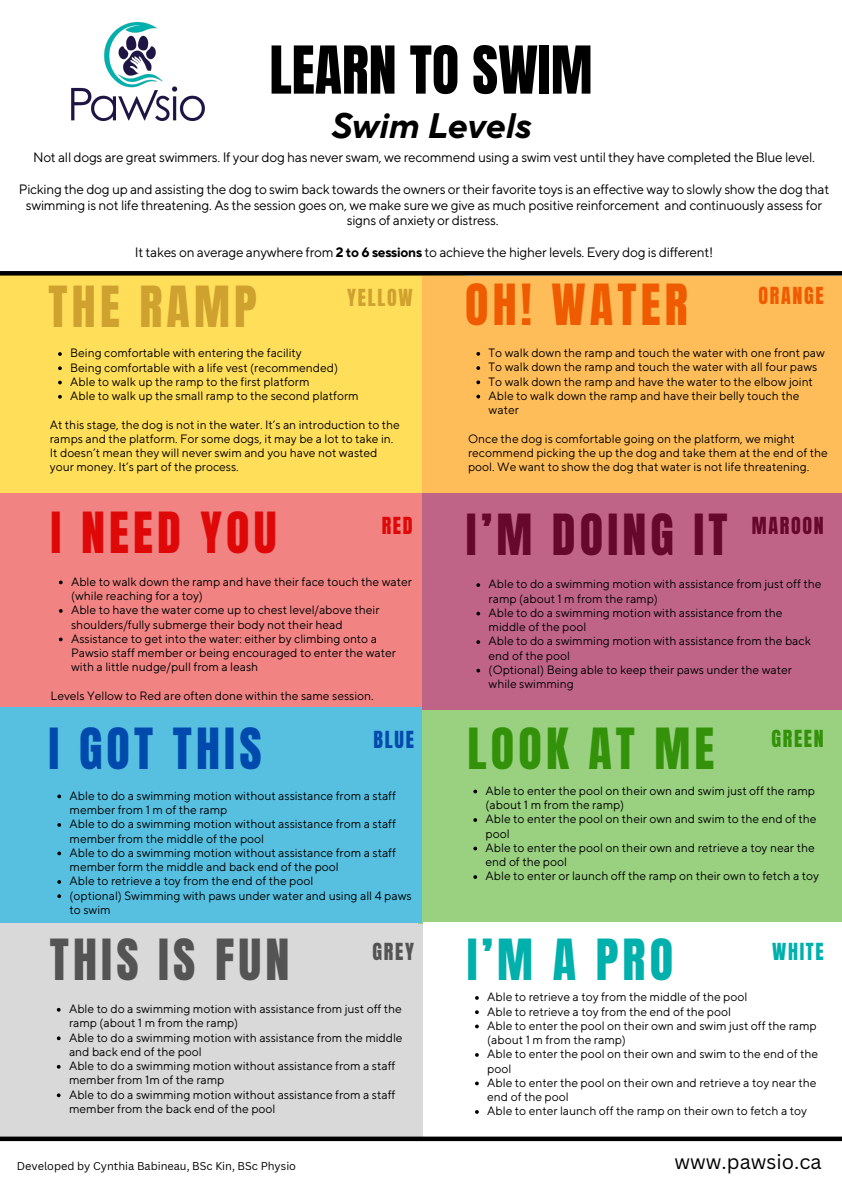
<style>
.page{position:relative;width:842px;height:1191px;background:#fff}
.page>*{position:absolute;margin:0;border:0;box-sizing:border-box;transform-origin:0 0}
.t1{font:56.1px "Anton";color:#000}
.t2{font:48.2px "Anton";letter-spacing:.085em;color:#66072c}
.t3{font:48.2px "Anton";letter-spacing:.085em;color:#545454}
.t4{font:48.2px "Anton";letter-spacing:.085em;color:#df0808}
.t5{font:48.2px "Anton";letter-spacing:.085em;color:#004aad}
.t6{font:48.2px "Anton";letter-spacing:.085em;color:#ef5b00}
.t7{font:48.2px "Anton";letter-spacing:.085em;color:#33920a}
.t8{font:48.2px "Anton";color:#00b0ac}
.t9{font:48.2px "Anton";letter-spacing:.085em;color:#cfa230}
.t10{font:italic 700 35.3px "TT Norms Pro";color:#000}
.t11{font:20px "Canva Sans";color:#000}
.t12{font:20px "Anton";letter-spacing:.085em;color:#cfa230}
.t13{font:20px "Anton";letter-spacing:.085em;color:#ef5b00}
.t14{font:20px "Anton";letter-spacing:.085em;color:#66072c}
.t15{font:20px "Anton";letter-spacing:.085em;color:#33920a}
.t16{font:20px "Anton";letter-spacing:.085em;color:#00b0ac}
.t17{font:20px "Anton";color:#004aad}
.t18{font:20px "Anton";color:#545454}
.t19{font:20px "Anton";color:#df0808}
.t20{font:13.5px/15.7px "TT Norms Pro";letter-spacing:-.02em;color:#000;text-align:center}
.t21{font:12px/14.2px "TT Norms Pro";color:#000}
.t22{font:11px "Canva Sans";color:#000}
.s1{font-weight:700}
</style>
<div class="page">
<div style="left:0;top:896px;width:518px;height:243px;background:#d9d9d9"></div>
<div style="left:418px;top:676px;width:424px;height:248px;background:#99d181"></div>
<div style="left:423px;top:922px;width:419px;height:214px;background:#fff"></div>
<div style="left:402px;top:463px;width:440px;height:246px;background:#bf6487"></div>
<div style="left:0;top:460px;width:422px;height:247px;background:#f18383"></div>
<div style="left:0;top:275px;width:465px;height:217px;background:#ffde59"></div>
<div style="left:422px;top:276px;width:420px;height:216px;background:#ffbd59"></div>
<hr style="left:0;top:271px;width:842px;height:4px;background:#000">
<div style="left:0;top:707px;width:422px;height:215px;background:#57c0e1"></div>
<svg style="left:0;top:1136px;width:842px;height:4px;background:#232323"></svg>
<img style="left:71px;top:22px;width:134px;height:99px">
<svg style="left:57px;top:1007px;width:4px;height:4px"></svg>
<svg style="left:57px;top:1036px;width:4px;height:4px"></svg>
<svg style="left:57px;top:1065px;width:4px;height:3px"></svg>
<svg style="left:476px;top:583px;width:4px;height:4px"></svg>
<svg style="left:476px;top:611px;width:4px;height:4px"></svg>
<svg style="left:476px;top:640px;width:4px;height:4px"></svg>
<svg style="left:476px;top:668px;width:4px;height:4px"></svg>
<svg style="left:475px;top:996px;width:4px;height:3px"></svg>
<svg style="left:475px;top:1010px;width:4px;height:3px"></svg>
<svg style="left:475px;top:1024px;width:4px;height:4px"></svg>
<svg style="left:475px;top:1053px;width:4px;height:3px"></svg>
<svg style="left:475px;top:1081px;width:4px;height:4px"></svg>
<svg style="left:475px;top:1110px;width:4px;height:3px"></svg>
<svg style="left:476px;top:352px;width:4px;height:3px"></svg>
<svg style="left:476px;top:366px;width:4px;height:4px"></svg>
<svg style="left:476px;top:380px;width:4px;height:4px"></svg>
<svg style="left:476px;top:394px;width:4px;height:4px"></svg>
<svg style="left:58px;top:352px;width:4px;height:4px"></svg>
<svg style="left:58px;top:366px;width:4px;height:4px"></svg>
<svg style="left:58px;top:380px;width:4px;height:4px"></svg>
<svg style="left:58px;top:395px;width:4px;height:3px"></svg>
<svg style="left:59px;top:580px;width:4px;height:4px"></svg>
<svg style="left:59px;top:609px;width:4px;height:3px"></svg>
<svg style="left:59px;top:637px;width:4px;height:4px"></svg>
<svg style="left:473px;top:789px;width:4px;height:4px"></svg>
<svg style="left:473px;top:818px;width:4px;height:3px"></svg>
<svg style="left:473px;top:846px;width:4px;height:4px"></svg>
<svg style="left:473px;top:875px;width:4px;height:3px"></svg>
<svg style="left:57px;top:794px;width:4px;height:4px"></svg>
<svg style="left:57px;top:823px;width:4px;height:3px"></svg>
<svg style="left:57px;top:851px;width:4px;height:4px"></svg>
<svg style="left:57px;top:880px;width:4px;height:3px"></svg>
<svg style="left:57px;top:894px;width:4px;height:4px"></svg>
<p class="t1" style="left:269px;top:30px;width:325px">LEARN TO SWIM</p>
<p class="t10" style="left:330px;top:105px;width:201px">Swim Levels</p>
<p class="t20" style="left:33px;top:150px;width:783px">Not all dogs are great swimmers. If your dog has never swam, we recommend using a swim vest until they have completed the Blue level.</p>
<p class="t20" style="left:19px;top:182px;width:812px">Picking the dog up and assisting the dog to swim back towards the owners or their favorite toys is an effective way to slowly show the dog that swimming is not life threatening. As the session goes on, we make sure we give as much positive reinforcement and continuously assess for signs of anxiety or distress.</p>
<p class="t20" style="left:135px;top:245px;width:580px">It takes on average anywhere from <span class="s1">2 to 6 sessions</span> to achieve the higher levels. Every dog is different!</p>
<p class="t9" style="left:49px;top:272px;width:210px">THE RAMP</p>
<p class="t6" style="left:465px;top:270px;width:224px">OH! WATER</p>
<p class="t12" style="left:347px;top:283px;width:67px">YELLOW</p>
<p class="t13" style="left:758px;top:281px;width:67px">ORANGE</p>
<p class="t21" style="left:70px;top:346px;width:233px">Being comfortable with entering the facility</p>
<p class="t21" style="left:70px;top:361px;width:269px">Being comfortable with a life vest (recommended)</p>
<p class="t21" style="left:70px;top:375px;width:241px">Able to walk up the ramp to the first platform</p>
<p class="t21" style="left:70px;top:389px;width:290px">Able to walk up the small ramp to the second platform</p>
<p class="t21" style="left:50px;top:418px;width:352px">At this stage, the dog is not in the water. It’s an introduction to the ramps and the platform. For some dogs, it may be a lot to take in.<br>It doesn’t mean they will never swim and you have not wasted your money. It’s part of the process.</p>
<p class="t21" style="left:489px;top:346px;width:338px">To walk down the ramp and touch the water with one front paw</p>
<p class="t21" style="left:489px;top:360px;width:330px">To walk down the ramp and touch the water with all four paws</p>
<p class="t21" style="left:489px;top:375px;width:326px">To walk down the ramp and have the water to the elbow joint</p>
<p class="t21" style="left:489px;top:389px;width:312px">Able to walk down the ramp and have their belly touch the water</p>
<p class="t21" style="left:468px;top:432px;width:361px">Once the dog is comfortable going on the platform, we might recommend picking the up the dog and take them at the end of the pool. We want to show the dog that water is not life threatening.</p>
<p class="t4" style="left:51px;top:498px;width:228px">I NEED YOU</p>
<p class="t2" style="left:466px;top:500px;width:263px">I’M DOING IT</p>
<p class="t21" style="left:489px;top:577px;width:334px">Able to do a swimming motion with assistance from just off the ramp (about 1 m from the ramp)</p>
<p class="t21" style="left:489px;top:606px;width:295px">Able to do a swimming motion with assistance from the middle of the pool</p>
<p class="t21" style="left:489px;top:634px;width:324px">Able to do a swimming motion with assistance from the back end of the pool</p>
<p class="t21" style="left:489px;top:663px;width:305px">(Optional) Being able to keep their paws under the water while swimming</p>
<p class="t19" style="left:382px;top:511px;width:33px">RED</p>
<p class="t14" style="left:752px;top:511px;width:74px">MAROON</p>
<p class="t21" style="left:71px;top:575px;width:342px">Able to walk down the ramp and have their face touch the water (while reaching for a toy)</p>
<p class="t21" style="left:71px;top:603px;width:310px">Able to have the water come up to chest level/above their shoulders/fully submerge their body not their head</p>
<p class="t21" style="left:71px;top:632px;width:326px">Assistance to get into the water: either by climbing onto a<br>Pawsio staff member or being encouraged to enter the water with a little nudge/pull from a leash</p>
<p class="t21" style="left:51px;top:689px;width:324px">Levels Yellow to Red are often done within the same session.</p>
<p class="t5" style="left:49px;top:714px;width:214px">I GOT THIS</p>
<p class="t17" style="left:374px;top:725px;width:42px">BLUE</p>
<p class="t21" style="left:70px;top:788px;width:328px">Able to do a swimming motion without assistance from a staff member from 1 m of the ramp</p>
<p class="t21" style="left:70px;top:817px;width:328px">Able to do a swimming motion without assistance from a staff member from the middle of the pool</p>
<p class="t21" style="left:70px;top:845px;width:328px">Able to do a swimming motion without assistance from a staff member form the middle and back end of the pool</p>
<p class="t21" style="left:70px;top:874px;width:245px">Able to retrieve a toy from the end of the pool</p>
<p class="t21" style="left:70px;top:888px;width:344px">(optional) Swimming with paws under water and using all 4 paws to swim</p>
<p class="t3" style="left:50px;top:925px;width:241px">THIS IS FUN</p>
<p class="t21" style="left:69px;top:1002px;width:334px">Able to do a swimming motion with assistance from just off the ramp (about 1 m from the ramp)</p>
<p class="t21" style="left:69px;top:1030px;width:335px">Able to do a swimming motion with assistance from the middle and back end of the pool</p>
<p class="t21" style="left:69px;top:1059px;width:328px">Able to do a swimming motion without assistance from a staff member from 1m of the ramp</p>
<p class="t21" style="left:69px;top:1087px;width:328px">Able to do a swimming motion without assistance from a staff member from the back end of the pool</p>
<p class="t18" style="left:372px;top:936px;width:43px">GREY</p>
<p class="t7" style="left:468px;top:714px;width:248px">LOOK AT ME</p>
<p class="t15" style="left:771px;top:724px;width:54px">GREEN</p>
<p class="t21" style="left:486px;top:784px;width:331px">Able to enter the pool on their own and swim just off the ramp (about 1 m from the ramp)</p>
<p class="t21" style="left:486px;top:812px;width:332px">Able to enter the pool on their own and swim to the end of the pool</p>
<p class="t21" style="left:486px;top:841px;width:331px">Able to enter the pool on their own and retrieve a toy near the end of the pool</p>
<p class="t21" style="left:486px;top:869px;width:335px">Able to enter or launch off the ramp on their own to fetch a toy</p>
<p class="t8" style="left:467px;top:925px;width:208px">I’M A PRO</p>
<p class="t16" style="left:772px;top:936px;width:53px">WHITE</p>
<p class="t21" style="left:487px;top:990px;width:262px">Able to retrieve a toy from the middle of the pool</p>
<p class="t21" style="left:487px;top:1004px;width:245px">Able to retrieve a toy from the end of the pool</p>
<p class="t21" style="left:487px;top:1018px;width:331px">Able to enter the pool on their own and swim just off the ramp (about 1 m from the ramp)</p>
<p class="t21" style="left:487px;top:1047px;width:332px">Able to enter the pool on their own and swim to the end of the pool</p>
<p class="t21" style="left:487px;top:1075px;width:331px">Able to enter the pool on their own and retrieve a toy near the end of the pool</p>
<p class="t21" style="left:487px;top:1104px;width:321px">Able to enter launch off the ramp on their own to fetch a toy</p>
<p class="t22" style="left:17px;top:1158px;width:281px">Developed by Cynthia Babineau, BSc Kin, BSc Physio</p>
<p class="t11" style="left:674px;top:1147px;width:149px">www.pawsio.ca</p>
</div>
